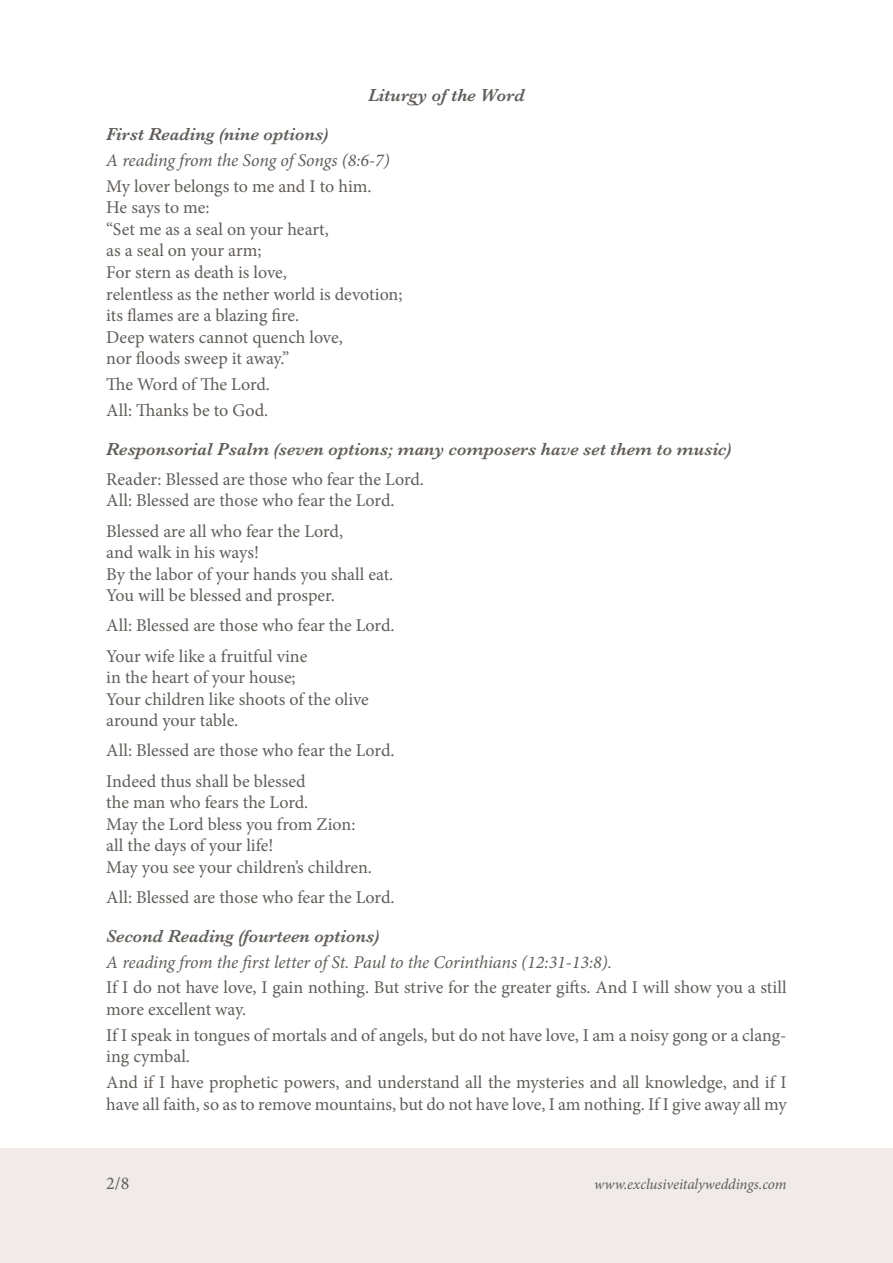
<style>
.page{position:relative;width:893px;height:1263px;background:#fff}
.page>*{position:absolute;margin:0;border:0;box-sizing:border-box;transform-origin:0 0}
.t1{font:18px/21.6px "Minion Pro";letter-spacing:-.005em;color:#615d59}
.t2{font:italic 600 18px "Baskerville";color:#615d59}
.t3{font:italic 18px "Minion Pro";letter-spacing:-.01em;color:#615d59}
.t4{font:italic 15px "Minion Pro";letter-spacing:-.005em;color:#615d59}
</style>
<div class="page">
<div style="left:0;top:1148px;width:893px;height:115px;background:#f0eae8"></div>
<p class="t2" style="left:368px;top:83px;width:158px">Liturgy of the Word</p>
<p class="t2" style="left:106px;top:122px;width:224px">First Reading (nine options)</p>
<p class="t3" style="left:106px;top:148px;width:285px">A reading from the Song of Songs (8:6-7)</p>
<p class="t1" style="left:106px;top:175px;width:298px">My lover belongs to me and I to him.<br>He says to me:<br>“Set me as a seal on your heart,<br>as a seal on your arm;<br>For stern as death is love,<br>relentless as the nether world is devotion; its flames are a blazing fire.<br>Deep waters cannot quench love,<br>nor floods sweep it away.”</p>
<p class="t1" style="left:106px;top:372px;width:165px;line-height:25.8px">The Word of The Lord.<br>All: Thanks be to God.</p>
<p class="t2" style="left:106px;top:437px;width:627px">Responsorial Psalm (seven options; many composers have set them to music)</p>
<p class="t1" style="left:106px;top:468px;width:319px">Reader: Blessed are those who fear the Lord.<br>All: Blessed are those who fear the Lord.</p>
<p class="t1" style="left:106px;top:520px;width:289px">Blessed are all who fear the Lord,<br>and walk in his ways!<br>By the labor of your hands you shall eat.<br>You will be blessed and prosper.</p>
<p class="t1" style="left:106px;top:611px;width:290px;line-height:30.2px">All: Blessed are those who fear the Lord.<br>Your wife like a fruitful vine</p>
<p class="t1" style="left:106px;top:667px;width:264px">in the heart of your house;<br>Your children like shoots of the olive around your table.</p>
<p class="t1" style="left:106px;top:736px;width:290px;line-height:30.2px">All: Blessed are those who fear the Lord.<br>Indeed thus shall be blessed</p>
<p class="t1" style="left:106px;top:792px;width:267px">the man who fears the Lord.<br>May the Lord bless you from Zion: all the days of your life!<br>May you see your children’s children.</p>
<p class="t1" style="left:106px;top:887px;width:290px">All: Blessed are those who fear the Lord.</p>
<p class="t2" style="left:106px;top:924px;width:274px">Second Reading (fourteen options)</p>
<p class="t3" style="left:106px;top:949px;width:507px">A reading from the first letter of St. Paul to the Corinthians (12:31-13:8).</p>
<p class="t1" style="left:106px;top:977px;width:682px">If I do not have love, I gain nothing. But strive for the greater gifts. And I will show you a still more excellent way.</p>
<p class="t1" style="left:106px;top:1024px;width:682px">If I speak in tongues of mortals and of angels, but do not have love, I am a noisy gong or a clang&shy;ing cymbal.</p>
<p class="t1" style="left:106px;top:1072px;width:682px">And if I have prophetic powers, and understand all the mysteries and all knowledge, and if I have all faith, so as to remove mountains, but do not have love, I am nothing. If I give away all my</p>
<p class="t1" style="left:106px;top:1172px;width:25px">2/8</p>
<p class="t4" style="left:594px;top:1174px;width:194px">www.exclusiveitalyweddings.com</p>
</div>
